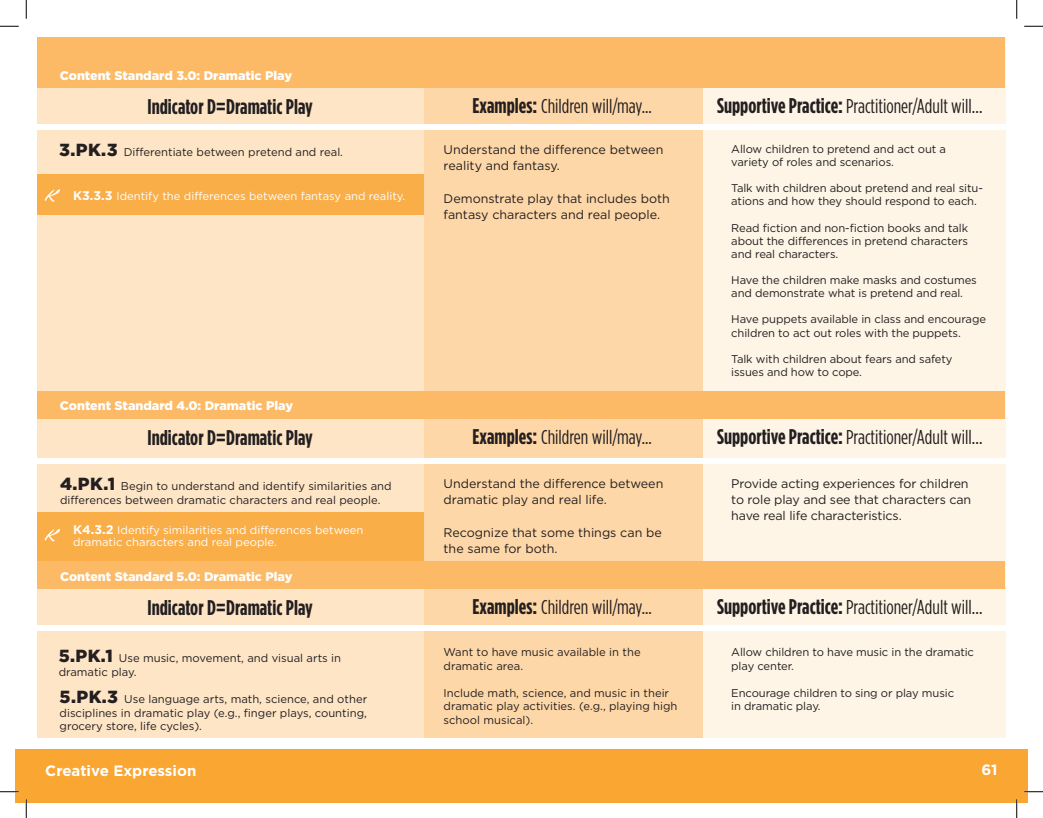
<style>
.page{position:relative;width:1043px;height:818px;background:#fff}
.page>*{position:absolute;margin:0;border:0;box-sizing:border-box;transform-origin:0 0}
.t1{font:700 condensed 21.25px "Gotham HTF";color:#231f20}
.t2{font:condensed 20px "Gotham HTF";color:#231f20}
.t3{font:700 15px "Gotham HTF";color:#fff}
.t4{font:12.5px/16.2px "Gotham HTF";color:#231f20}
.t5{font:900 12.5px "Gotham HTF";color:#fff}
.t6{font:11.25px/13.5px "Gotham HTF";letter-spacing:-.01em;color:#231f20}
.t7{font:11.25px/12.5px "Gotham HTF";color:#fff}
.s1{font-weight:900;font-size:17.5px}
.s2{font-weight:700;font-size:12.5px}
.s3{font-weight:700;font-size:21.25px}
</style>
<div class="page">
<div style="left:15px;top:749px;width:1013px;height:53px;background:#faa633"></div>
<div style="left:38px;top:38px;width:393px;height:700px;background:#fee5c6"></div>
<div style="left:424px;top:38px;width:280px;height:700px;background:#fed7a8"></div>
<div style="left:703px;top:38px;width:302px;height:700px;background:#fef5e7"></div>
<div style="left:38px;top:390px;width:967px;height:28px;background:#fcba66"></div>
<div style="left:38px;top:560px;width:967px;height:28px;background:#fcba66"></div>
<div style="left:38px;top:38px;width:967px;height:50px;background:#fcba66"></div>
<div style="left:36px;top:458px;width:980px;height:5px;background:#fff"></div>
<div style="left:36px;top:625px;width:980px;height:5px;background:#fff"></div>
<div style="left:36px;top:125px;width:980px;height:5px;background:#fff"></div>
<div style="left:38px;top:174px;width:386px;height:40px;background:#faae48"></div>
<div style="left:38px;top:512px;width:386px;height:49px;background:#faae48"></div>
<svg style="left:45px;top:189px;width:15px;height:13px"></svg>
<svg style="left:45px;top:529px;width:15px;height:12px"></svg>
<svg style="left:0;top:25px;width:19px;height:2px"></svg>
<svg style="left:1024px;top:25px;width:18px;height:2px"></svg>
<svg style="left:0;top:791px;width:19px;height:1px"></svg>
<svg style="left:1024px;top:791px;width:18px;height:1px"></svg>
<svg style="left:25px;top:0;width:2px;height:19px"></svg>
<svg style="left:25px;top:799px;width:2px;height:19px"></svg>
<svg style="left:1016px;top:0;width:1px;height:19px"></svg>
<svg style="left:1015px;top:799px;width:2px;height:19px"></svg>
<p class="t5" style="left:60px;top:68px;width:234px">Content Standard 3.0: Dramatic Play</p>
<h1 class="t1" style="left:147px;top:95px;width:167px">Indicator D=Dramatic Play</h1>
<p class="t6" style="left:59px;top:145px;width:285px"><span class="s1">3.PK.3</span> Differentiate between pretend and real.</p>
<p class="t7" style="left:73px;top:190px;width:334px"><span class="s2">K3.3.3</span> Identify the differences between fantasy and reality.</p>
<h2 class="t2" style="left:472px;top:95px;width:181px"><span class="s3">Examples:</span> Children will/may...</h2>
<p class="t4" style="left:443px;top:141px;width:221px">Understand the difference between reality and fantasy.</p>
<p class="t4" style="left:443px;top:190px;width:228px">Demonstrate play that includes both fantasy characters and real people.</p>
<p class="t5" style="left:60px;top:399px;width:235px">Content Standard 4.0: Dramatic Play</p>
<h1 class="t1" style="left:147px;top:425px;width:167px">Indicator D=Dramatic Play</h1>
<p class="t6" style="left:60px;top:479px;width:333px"><span class="s1">4.PK.1</span> Begin to understand and identify similarities and differences between dramatic characters and real people.</p>
<p class="t7" style="left:73px;top:523px;width:292px"><span class="s2">K4.3.2</span> Identify similarities and differences between dramatic characters and real people.</p>
<p class="t5" style="left:60px;top:569px;width:234px">Content Standard 5.0: Dramatic Play</p>
<h1 class="t1" style="left:147px;top:595px;width:167px">Indicator D=Dramatic Play</h1>
<p class="t6" style="left:59px;top:651px;width:284px"><span class="s1">5.PK.1</span> Use music, movement, and visual arts in dramatic play.</p>
<p class="t6" style="left:60px;top:692px;width:309px;text-align:justify"><span class="s1">5.PK.3</span> Use language arts, math, science, and other disciplines in dramatic play (e.g., finger plays, counting, grocery store, life cycles).</p>
<h3 class="t3" style="left:45px;top:762px;width:153px">Creative Expression</h3>
<h2 class="t2" style="left:472px;top:426px;width:181px"><span class="s3">Examples:</span> Children will/may...</h2>
<p class="t4" style="left:443px;top:475px;width:221px">Understand the difference between dramatic play and real life.</p>
<p class="t4" style="left:443px;top:524px;width:220px">Recognize that some things can be the same for both.</p>
<h2 class="t2" style="left:472px;top:596px;width:181px"><span class="s3">Examples:</span> Children will/may...</h2>
<p class="t6" style="left:443px;top:645px;width:198px">Want to have music available in the dramatic area.</p>
<p class="t6" style="left:443px;top:685px;width:235px">Include math, science, and music in their dramatic play activities. (e.g., playing high school musical).</p>
<h2 class="t2" style="left:717px;top:95px;width:267px"><span class="s3">Supportive Practice:</span> Practitioner/Adult will…</h2>
<p class="t6" style="left:731px;top:142px;width:216px;line-height:13.1px">Allow children to pretend and act out a variety of roles and scenarios.</p>
<p class="t6" style="left:731px;top:181px;width:253px;line-height:13.1px">Talk with children about pretend and real situ&shy;ations and how they should respond to each.</p>
<p class="t6" style="left:731px;top:221px;width:238px;line-height:13.1px;text-align:justify">Read fiction and non-fiction books and talk about the differences in pretend characters and real characters.</p>
<p class="t6" style="left:731px;top:273px;width:247px;line-height:13.1px">Have the children make masks and costumes and demonstrate what is pretend and real.</p>
<p class="t6" style="left:731px;top:313px;width:256px;line-height:13.1px">Have puppets available in class and encourage children to act out roles with the puppets.</p>
<p class="t6" style="left:731px;top:352px;width:223px;line-height:13.1px">Talk with children about fears and safety issues and how to cope.</p>
<h2 class="t2" style="left:717px;top:426px;width:267px"><span class="s3">Supportive Practice:</span> Practitioner/Adult will…</h2>
<p class="t4" style="left:731px;top:475px;width:241px">Provide acting experiences for children to role play and see that characters can have real life characteristics.</p>
<h2 class="t2" style="left:717px;top:596px;width:267px"><span class="s3">Supportive Practice:</span> Practitioner/Adult will…</h2>
<p class="t6" style="left:731px;top:645px;width:244px">Allow children to have music in the dramatic play center.</p>
<p class="t6" style="left:731px;top:685px;width:224px">Encourage children to sing or play music in dramatic play.</p>
<h3 class="t3" style="left:981px;top:761px;width:18px">61</h3>
</div>
